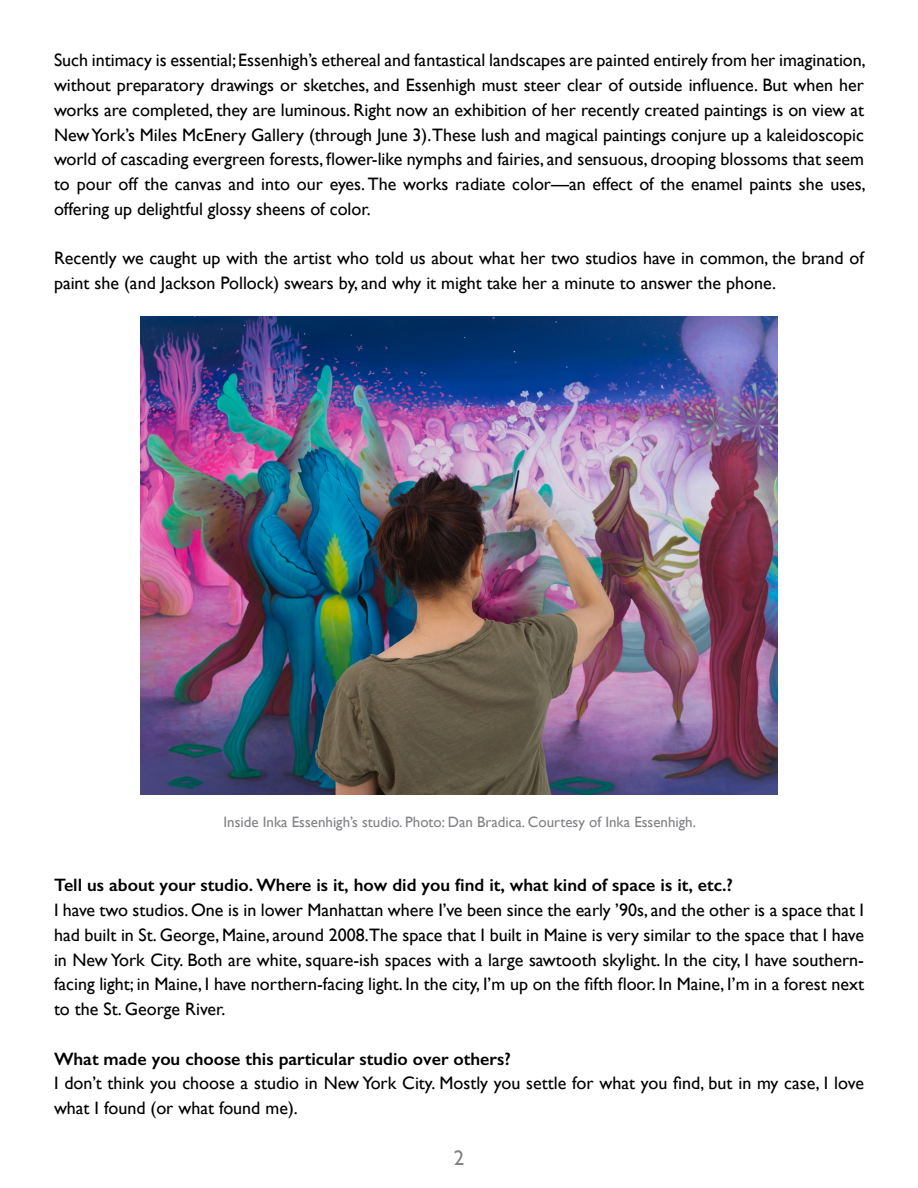
<style>
.page{position:relative;width:918px;height:1188px;background:#fff}
.page>*{position:absolute;margin:0;border:0;box-sizing:border-box;transform-origin:0 0}
.t1{font:21px "Gill Sans";color:#808285}
.t2{font:18px/24.8px "Gill Sans";color:#000;text-align:justify}
.t3{font:600 18px "Gill Sans";color:#000}
.t4{font:15px "Gill Sans";color:#808285}
</style>
<div class="page">
<img style="left:140px;top:317px;width:638px;height:478px">
<p class="t2" style="left:54px;top:48px;width:813px">Such intimacy is essential; Essenhigh’s ethereal and fantastical landscapes are painted entirely from her imagination, without preparatory drawings or sketches, and Essenhigh must steer clear of outside influence. But when her works are completed, they are luminous. Right now an exhibition of her recently created paintings is on view at New York’s Miles McEnery Gallery (through June 3).These lush and magical paintings conjure up a kaleidoscopic world of cascading evergreen forests, flower-like nymphs and fairies, and sensuous, drooping blossoms that seem to pour off the canvas and into our eyes. The works radiate color—an effect of the enamel paints she uses, offering up delightful glossy sheens of color.</p>
<p class="t2" style="left:54px;top:246px;width:811px">Recently we caught up with the artist who told us about what her two studios have in common, the brand of paint she (and Jackson Pollock) swears by, and why it might take her a minute to answer the phone.</p>
<p class="t4" style="left:223px;top:813px;width:474px">Inside Inka Essenhigh’s studio. Photo: Dan Bradica. Courtesy of Inka Essenhigh.</p>
<p class="t3" style="left:54px;top:874px;width:680px">Tell us about your studio. Where is it, how did you find it, what kind of space is it, etc.?</p>
<p class="t2" style="left:54px;top:898px;width:812px">I have two studios. One is in lower Manhattan where I’ve been since the early ’90s, and the other is a space that I had built in St. George, Maine, around 2008.The space that I built in Maine is very similar to the space that I have in New York City. Both are white, square-ish spaces with a large sawtooth skylight. In the city, I have southern&shy;facing light; in Maine, I have northern-facing light. In the city, I’m up on the fifth floor. In Maine, I’m in a forest next to the St. George River.</p>
<p class="t3" style="left:54px;top:1048px;width:458px">What made you choose this particular studio over others?</p>
<p class="t2" style="left:54px;top:1071px;width:811px">I don’t think you choose a studio in New York City. Mostly you settle for what you find, but in my case, I love what I found (or what found me).</p>
<p class="t1" style="left:454px;top:1146px;width:12px">2</p>
</div>
